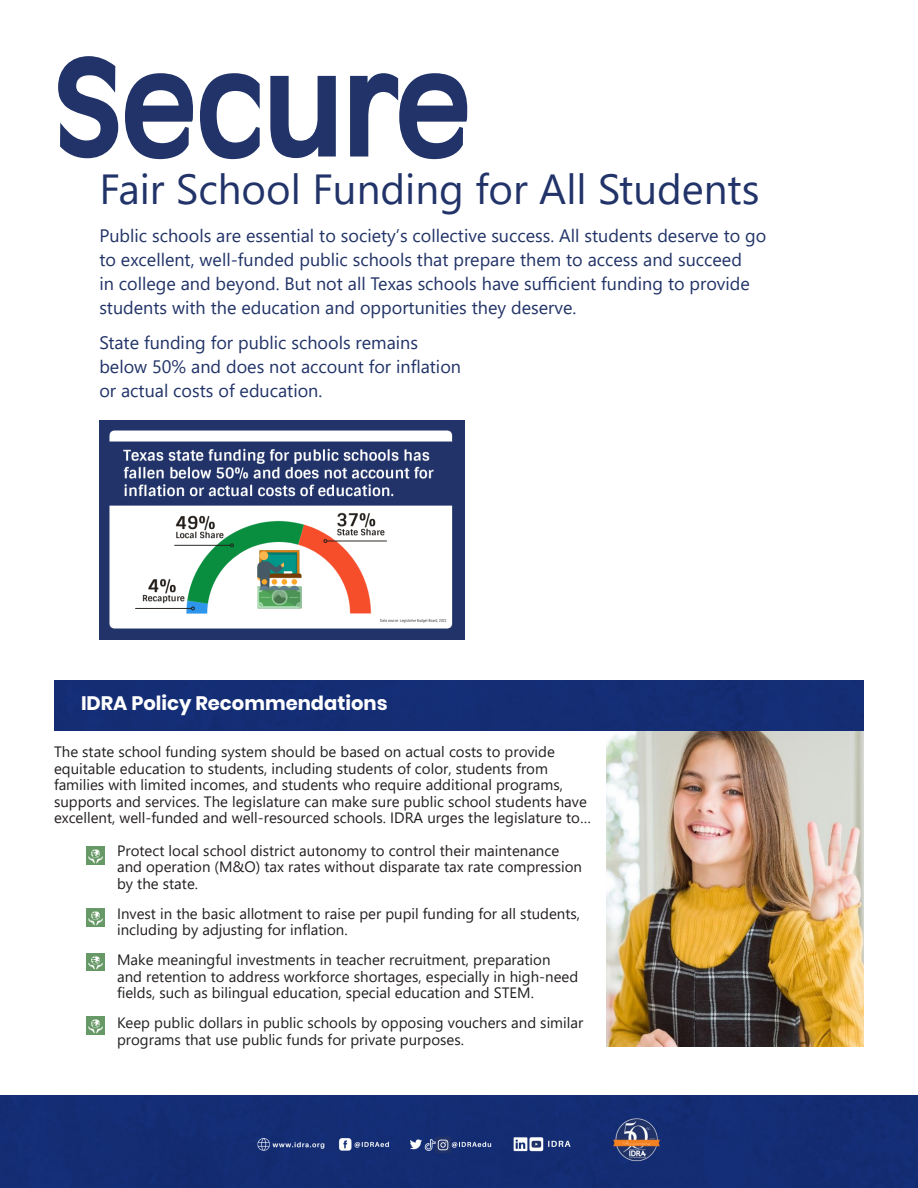
<style>
.page{position:relative;width:918px;height:1188px;background:#fff}
.page>*{position:absolute;margin:0;border:0;box-sizing:border-box;transform-origin:0 0}
.t1{font:700 127.5px "Antiqua 101";color:#213368}
.t2{font:42px "Segoe UI";color:#213368}
.t3{font:700 19.5px "Poppins";color:#fff}
.t4{font:18px/24px "Segoe UI";color:#213368}
.t5{font:15px/16.5px "Segoe UI";color:#231f20}
</style>
<div class="page">
<div style="left:1px;top:1095px;width:916px;height:93px;background:#142d74"></div>
<img style="left:606px;top:731px;width:258px;height:316px">
<img style="left:99px;top:420px;width:365px;height:219px">
<div style="left:54px;top:681px;width:810px;height:49px;background:#142d75"></div>
<img style="left:86px;top:846px;width:18px;height:18px">
<img style="left:86px;top:908px;width:18px;height:18px">
<img style="left:86px;top:1016px;width:18px;height:18px">
<img style="left:86px;top:953px;width:18px;height:18px">
<p class="t1" style="left:54px;top:18px;width:418px">SECURE</p>
<p class="t2" style="left:99px;top:150px;width:662px">Fair School Funding for All Students</p>
<p class="t4" style="left:99px;top:222px;width:669px">Public schools are essential to society’s collective success. All students deserve to go to excellent, well-funded public schools that prepare them to access and succeed<br>in college and beyond. But not all Texas schools have sufficient funding to provide students with the education and opportunities they deserve.</p>
<p class="t4" style="left:99px;top:329px;width:363px">State funding for public schools remains below 50% and does not account for inflation or actual costs of education.</p>
<p class="t3" style="left:81px;top:692px;width:308px">IDRA Policy Recommendations</p>
<p class="t5" style="left:54px;top:742px;width:539px">The state school funding system should be based on actual costs to provide equitable education to students, including students of color, students from families with limited incomes, and students who require additional programs, supports and services. The legislature can make sure public school students have excellent, well-funded and well-resourced schools. IDRA urges the legislature to…</p>
<p class="t5" style="left:117px;top:841px;width:466px">Protect local school district autonomy to control their maintenance and operation (M&amp;O) tax rates without disparate tax rate compression by the state.</p>
<p class="t5" style="left:117px;top:904px;width:465px">Invest in the basic allotment to raise per pupil funding for all students, including by adjusting for inflation.</p>
<p class="t5" style="left:117px;top:950px;width:463px">Make meaningful investments in teacher recruitment, preparation and retention to address workforce shortages, especially in high-need fields, such as bilingual education, special education and STEM.</p>
<p class="t5" style="left:117px;top:1013px;width:468px">Keep public dollars in public schools by opposing vouchers and similar programs that use public funds for private purposes.</p>
</div>
